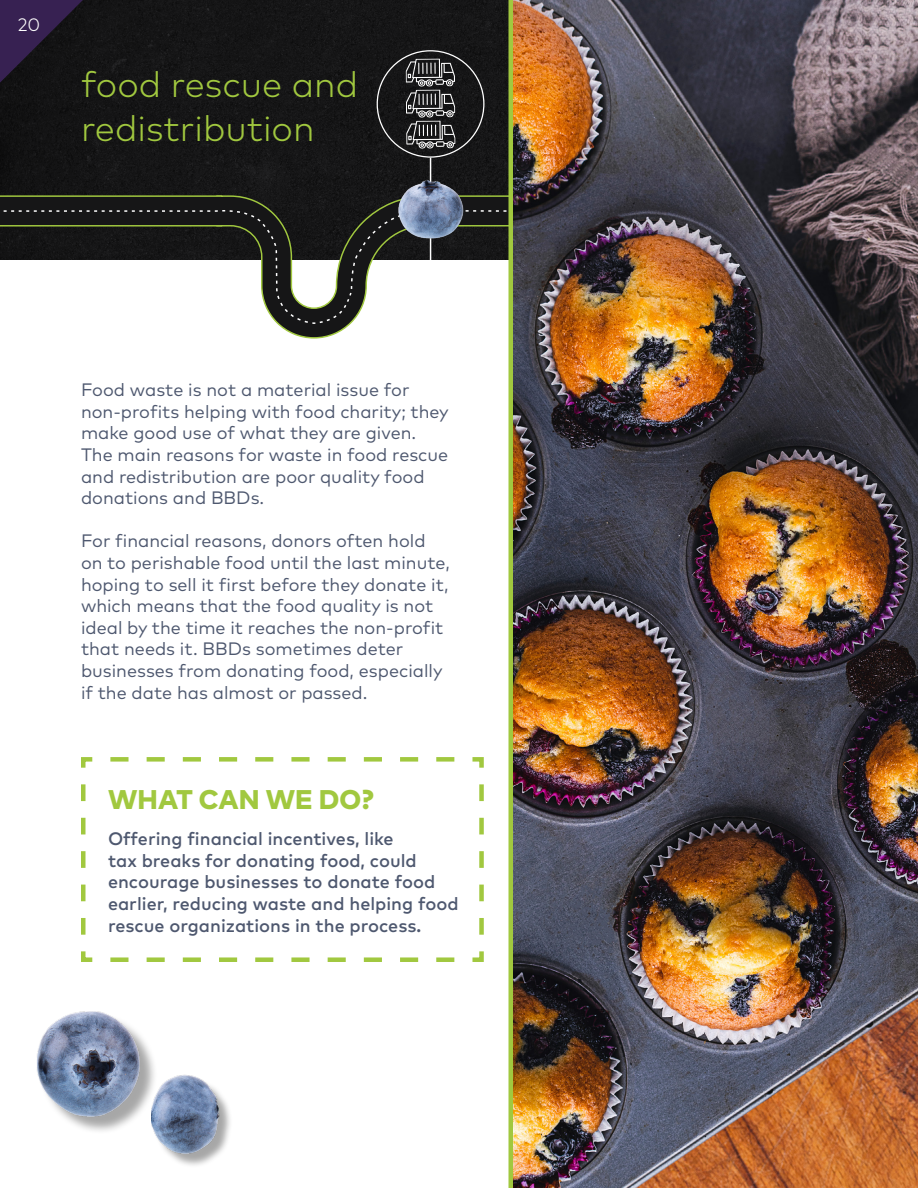
<style>
.page{position:relative;width:918px;height:1188px;background:#fff}
.page>*{position:absolute;margin:0;border:0;box-sizing:border-box;transform-origin:0 0}
.t1{font:300 36px/43.2px "Mark OT";color:#a1c83f}
.t2{font:800 27px "Mark OT";letter-spacing:.005em;color:#a1c83f}
.t3{font:18px/21.6px "Mark OT";color:#4e586f}
.t4{font:500 18px/21.6px "Mark OT";color:#4e586f}
.t5{font:300 18px "Mark OT";color:#fff}
</style>
<div class="page">
<div style="left:0;top:0;width:508px;height:195px;background:#151516"></div>
<svg style="left:0;top:195px;width:508px;height:144px"></svg>
<svg style="left:0;top:209px;width:508px;height:116px"></svg>
<img style="left:513px;top:0;width:405px;height:1188px">
<hr style="left:430px;top:158px;width:1px;height:104px;background:#fff">
<svg style="left:406px;top:58px;width:50px;height:91px;background:#4f4f50"></svg>
<img style="left:396px;top:175px;width:69px;height:69px;border-radius:35px">
<div style="left:508px;top:0;width:5px;height:1188px;background:#a1c83f"></div>
<svg style="left:81px;top:757px;width:403px;height:205px"></svg>
<div style="left:39px;top:1014px;width:119px;height:120px;background:#000;opacity:.35"></div>
<img style="left:37px;top:1011px;width:114px;height:111px">
<div style="left:153px;top:1078px;width:81px;height:90px;background:#000;opacity:.35"></div>
<img style="left:151px;top:1072px;width:82px;height:91px">
<svg style="left:0;top:0;width:83px;height:83px;background:#241932"></svg>
<p class="t5" style="left:18px;top:14px;width:24px">20</p>
<h1 class="t1" style="left:81px;top:63px;width:279px">food rescue and redistribution</h1>
<p class="t3" style="left:81px;top:379px;width:369px">Food waste is not a material issue for non-profits helping with food charity; they make good use of what they are given.<br>The main reasons for waste in food rescue and redistribution are poor quality food donations and BBDs.</p>
<p class="t3" style="left:81px;top:530px;width:370px">For financial reasons, donors often hold on to perishable food until the last minute, hoping to sell it first before they donate it, which means that the food quality is not ideal by the time it reaches the non-profit that needs it. BBDs sometimes deter businesses from donating food, especially if the date has almost or passed.</p>
<h2 class="t2" style="left:108px;top:781px;width:267px">WHAT CAN WE DO?</h2>
<p class="t4" style="left:108px;top:828px;width:352px">Offering financial incentives, like<br>tax breaks for donating food, could encourage businesses to donate food earlier, reducing waste and helping food rescue organizations in the process.</p>
</div>
